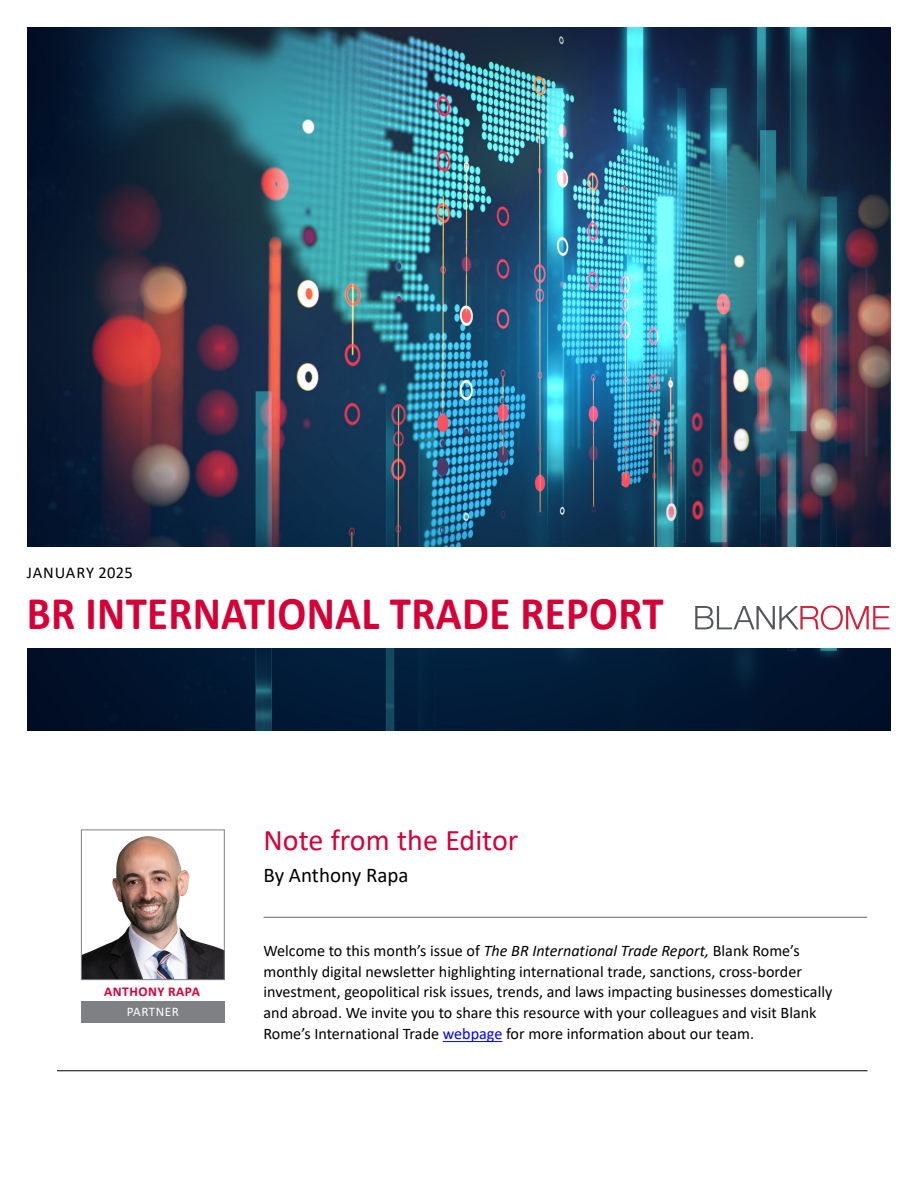
<style>
.page{position:relative;width:918px;height:1188px;background:#fff}
.page>*{position:absolute;margin:0;border:0;box-sizing:border-box;transform-origin:0 0}
.Cover_Newsl_Title{font:700 47.1px "Calibri";letter-spacing:.01em;color:#d60037;scale:.91 1}
.Cover_Red_Title{font:30px "Calibri";color:#d60037}
.Cover_Author{font:21px "Calibri";color:#000}
.Cover_Date{font:16.5px "Calibri";letter-spacing:.035em;color:#000}
.Cover_Body_Intro{font:16.2px/20.5px "Calibri";color:#000}
.z_linked_atty_name-LARGE_FOTO{font:700 13.5px "Calibri";letter-spacing:.04em;color:#d60037}
.Z_Partner___Associate_LARGE_FOTO{font:13.2px "Calibri";letter-spacing:.04em;color:#fff}
.s1{font-style:italic}
.s2{color:#0000fa}
</style>
<div class="page">
<hr style="left:57px;top:1070px;width:811px;height:1px;background:#000">
<hr style="left:264px;top:917px;width:603px;height:1px;background:#636466">
<hr style="left:443px;top:1041px;width:59px;height:1px;background:#0000fa">
<img style="left:83px;top:836px;width:140px;height:142px">
<div style="left:81px;top:830px;width:144px;height:150px;border:1px solid #7f8084"></div>
<div style="left:81px;top:1001px;width:144px;height:22px;background:#7f8084"></div>
<img style="left:27px;top:27px;width:864px;height:703px">
<div style="left:0;top:547px;width:917px;height:101px;background:#fff"></div>
<svg style="left:695px;top:606px;width:195px;height:24px"></svg>
<p class="Cover_Date" style="left:27px;top:562px;width:107px">JANUARY 2025</p>
<p class="Cover_Newsl_Title" style="left:27px;top:580px;width:701px">BR INTERNATIONAL TRADE REPORT</p>
<p class="z_linked_atty_name-LARGE_FOTO" style="left:104px;top:982px;width:97px">ANTHONY RAPA</p>
<p class="Z_Partner___Associate_LARGE_FOTO" style="left:127px;top:1003px;width:53px">PARTNER</p>
<p class="Cover_Red_Title" style="left:264px;top:819px;width:256px">Note from the Editor</p>
<p class="Cover_Author" style="left:264px;top:861px;width:147px">By Anthony Rapa</p>
<p class="Cover_Body_Intro" style="left:264px;top:940px;width:570px">Welcome to this month’s issue of <span class="s1">The BR International Trade Report,</span> Blank Rome’s monthly digital newsletter highlighting international trade, sanctions, cross-border investment, geopolitical risk issues, trends, and laws impacting businesses domestically and abroad. We invite you to share this resource with your colleagues and visit Blank Rome’s International Trade <span class="s2">webpage</span> for more information about our team.</p>
</div>
